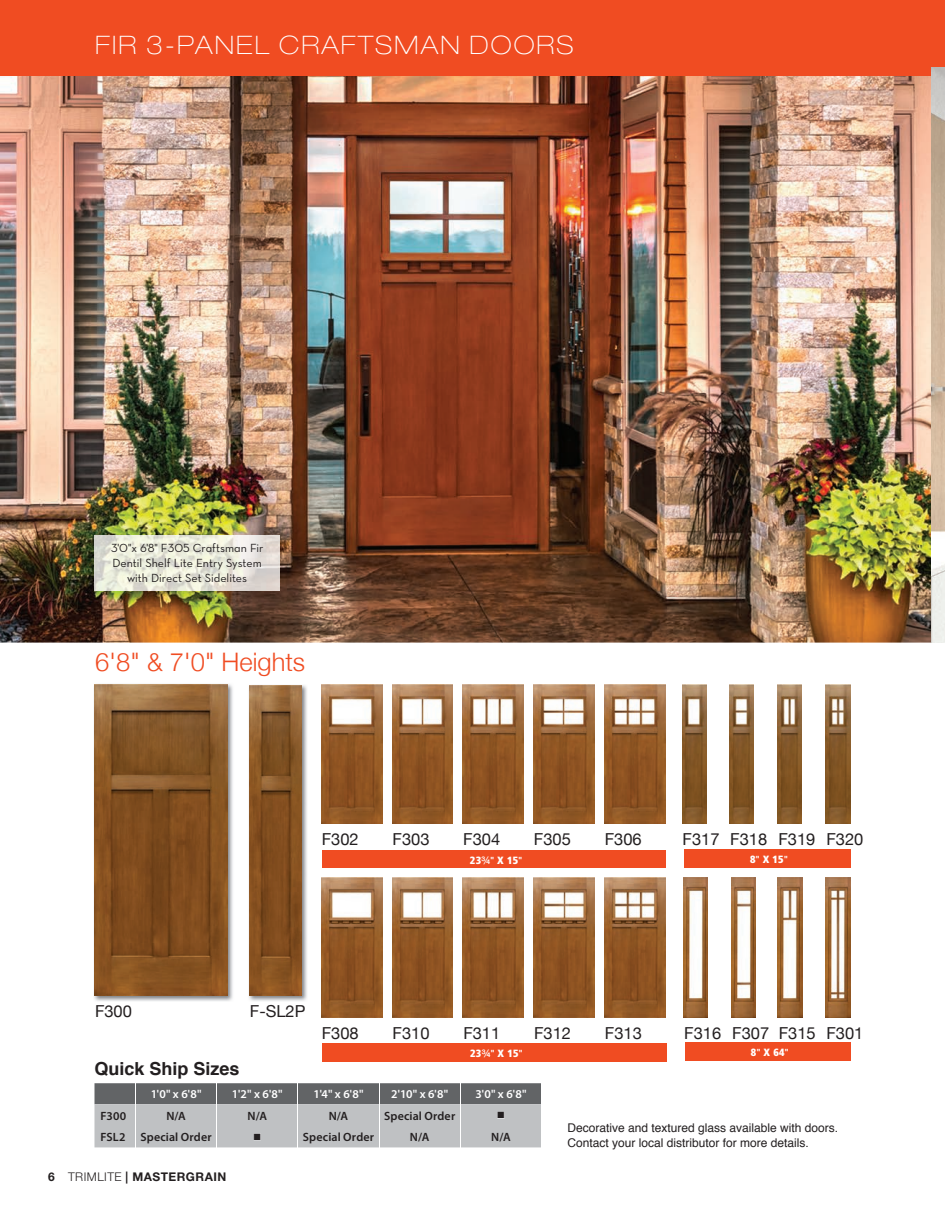
<style>
.page{position:relative;width:945px;height:1215px;background:#fff}
.page>*{position:absolute;margin:0;border:0;box-sizing:border-box;transform-origin:0 0}
.t1{font:100 expanded 25.5px "Helvetica Neue LT Std";letter-spacing:.08em;color:#fff}
.t2{font:300 25.5px "Helvetica Neue";color:#f04c22}
.t3{font:700 18px "Helvetica";color:#231f20}
.t4{font:16.5px "Helvetica Neue";color:#231f20}
.t5{font:12px/15px "Helvetica";color:#231f20}
.t6{font:12px/15px "Neutra Text Book Alt";color:#231f20;text-align:center}
.t7{font:600 12px "Myriad Pro";letter-spacing:.01em;color:#231f20}
.t8{font:600 12px "Myriad Pro";color:#fff}
.t9{font:700 12px "Helvetica Neue LT Std";letter-spacing:.04em;color:#231f20}
.t10{font:900 condensed 10.5px "Frutiger LT Std";letter-spacing:.025em;color:#fff}
.t11{font:9px "Zapf Dingbats ITC";color:#231f20}
.s1{font-family:"Helvetica Neue";font-weight:500;font-stretch:normal}
.s2{font-family:"Neutra Text Demi Alt";font-weight:400;font-stretch:normal}
.s3{font-family:"Neutra Text Demi Alt";font-weight:400}
.s4{font-weight:300}
</style>
<div class="page">
<svg style="left:94px;top:1083px;width:447px;height:64px;background:#a2a4a6"></svg>
<div style="left:497px;top:1112px;width:7px;height:7px;border:1px solid #dcdddf"></div>
<div style="left:254px;top:1133px;width:7px;height:7px;border:1px solid #dcdddf"></div>
<img style="left:0;top:75px;width:932px;height:568px">
<div style="left:0;top:0;width:945px;height:75px;background:#f04c22"></div>
<img style="left:94px;top:536px;width:186px;height:54px">
<img style="left:94px;top:684px;width:139px;height:317px">
<img style="left:94px;top:684px;width:134px;height:312px">
<img style="left:249px;top:685px;width:58px;height:316px">
<img style="left:249px;top:686px;width:53px;height:310px">
<img style="left:321px;top:684px;width:61px;height:140px">
<img style="left:321px;top:878px;width:61px;height:139px">
<img style="left:392px;top:684px;width:61px;height:140px">
<img style="left:392px;top:878px;width:61px;height:139px">
<img style="left:463px;top:684px;width:61px;height:140px">
<img style="left:463px;top:878px;width:61px;height:139px">
<img style="left:533px;top:684px;width:61px;height:140px">
<img style="left:534px;top:878px;width:60px;height:139px">
<img style="left:604px;top:684px;width:61px;height:140px">
<img style="left:604px;top:878px;width:61px;height:139px">
<img style="left:682px;top:684px;width:24px;height:140px">
<img style="left:684px;top:878px;width:24px;height:139px">
<img style="left:730px;top:684px;width:24px;height:140px">
<img style="left:732px;top:878px;width:24px;height:139px">
<img style="left:778px;top:684px;width:24px;height:140px">
<img style="left:778px;top:878px;width:24px;height:139px">
<img style="left:826px;top:684px;width:24px;height:140px">
<img style="left:826px;top:878px;width:24px;height:139px">
<div style="left:322px;top:851px;width:344px;height:17px;background:#f04c22"></div>
<div style="left:322px;top:1043px;width:345px;height:18px;background:#f04c22"></div>
<div style="left:684px;top:850px;width:166px;height:18px;background:#f04c22"></div>
<div style="left:685px;top:1043px;width:165px;height:18px;background:#f04c22"></div>
<img style="left:932px;top:68px;width:13px;height:575px">
<h1 class="t1" style="left:95px;top:29px;width:480px">FIR 3-PANEL CRAFTSMAN DOORS</h1>
<p class="t6" style="left:111px;top:540px;width:154px">3'0"x 6'8" F305 Craftsman Fir<br>Dentil Shelf Lite Entry System with Direct Set Sidelites</p>
<h1 class="t2" style="left:95px;top:641px;width:212px">6'8" &amp; 7'0" Heights</h1>
<h3 class="t4" style="left:322px;top:827px;width:38px">F302</h3>
<h3 class="t4" style="left:393px;top:827px;width:38px">F303</h3>
<h3 class="t4" style="left:463px;top:827px;width:38px">F304</h3>
<p class="t10" style="left:470px;top:854px;width:54px">23<span class="s1">¾</span><span class="s2">"</span> X 15<span class="s2">"</span></p>
<h3 class="t4" style="left:534px;top:827px;width:38px">F305</h3>
<h3 class="t4" style="left:605px;top:827px;width:38px">F306</h3>
<h3 class="t4" style="left:683px;top:827px;width:38px">F317</h3>
<h3 class="t4" style="left:730px;top:827px;width:38px">F318</h3>
<h3 class="t4" style="left:778px;top:827px;width:38px">F319</h3>
<p class="t10" style="left:750px;top:853px;width:39px">8<span class="s2">"</span> X 15<span class="s2">"</span></p>
<h3 class="t4" style="left:826px;top:827px;width:38px">F320</h3>
<h3 class="t4" style="left:95px;top:1000px;width:38px">F300</h3>
<h3 class="t4" style="left:250px;top:1000px;width:57px">F-SL2P</h3>
<h2 class="t3" style="left:94px;top:1055px;width:147px">Quick Ship Sizes</h2>
<h3 class="t4" style="left:322px;top:1021px;width:38px">F308</h3>
<h3 class="t4" style="left:393px;top:1021px;width:38px">F310</h3>
<h3 class="t4" style="left:463px;top:1021px;width:38px">F311</h3>
<p class="t10" style="left:470px;top:1047px;width:54px">23<span class="s1">¾</span><span class="s2">"</span> X 15<span class="s2">"</span></p>
<p class="t8" style="left:151px;top:1087px;width:52px">1<span class="s3">'</span>0" x 6<span class="s3">'</span>8"</p>
<p class="t8" style="left:232px;top:1087px;width:52px">1<span class="s3">'</span>2" x 6<span class="s3">'</span>8"</p>
<p class="t8" style="left:314px;top:1087px;width:51px">1<span class="s3">'</span>4" x 6<span class="s3">'</span>8"</p>
<p class="t8" style="left:391px;top:1087px;width:59px">2<span class="s3">'</span>10" x 6<span class="s3">'</span>8"</p>
<p class="t8" style="left:475px;top:1087px;width:53px">3<span class="s3">'</span>0" x 6<span class="s3">'</span>8"</p>
<p class="t7" style="left:100px;top:1108px;width:27px">F300</p>
<p class="t7" style="left:166px;top:1108px;width:21px">N/A</p>
<p class="t7" style="left:248px;top:1108px;width:21px">N/A</p>
<p class="t7" style="left:329px;top:1108px;width:21px">N/A</p>
<p class="t7" style="left:384px;top:1108px;width:73px">Special Order</p>
<p class="t11" style="left:498px;top:1111px;width:8px">■</p>
<p class="t7" style="left:100px;top:1129px;width:26px">FSL2</p>
<p class="t7" style="left:141px;top:1129px;width:73px">Special Order</p>
<p class="t11" style="left:254px;top:1133px;width:8px">■</p>
<p class="t7" style="left:303px;top:1129px;width:73px">Special Order</p>
<p class="t7" style="left:410px;top:1129px;width:21px">N/A</p>
<p class="t7" style="left:491px;top:1129px;width:21px">N/A</p>
<p class="t9" style="left:48px;top:1169px;width:180px">6 <span class="s4">TRIMLITE</span> | MASTERGRAIN</p>
<h3 class="t4" style="left:534px;top:1021px;width:38px">F312</h3>
<h3 class="t4" style="left:605px;top:1021px;width:38px">F313</h3>
<h3 class="t4" style="left:684px;top:1021px;width:38px">F316</h3>
<h3 class="t4" style="left:732px;top:1021px;width:38px">F307</h3>
<h3 class="t4" style="left:779px;top:1021px;width:38px">F315</h3>
<p class="t10" style="left:751px;top:1046px;width:39px">8<span class="s2">"</span> X 64<span class="s2">"</span></p>
<h3 class="t4" style="left:826px;top:1021px;width:38px">F301</h3>
<p class="t5" style="left:568px;top:1120px;width:272px">Decorative and textured glass available with doors.<br>Contact your local distributor for more details.</p>
</div>
